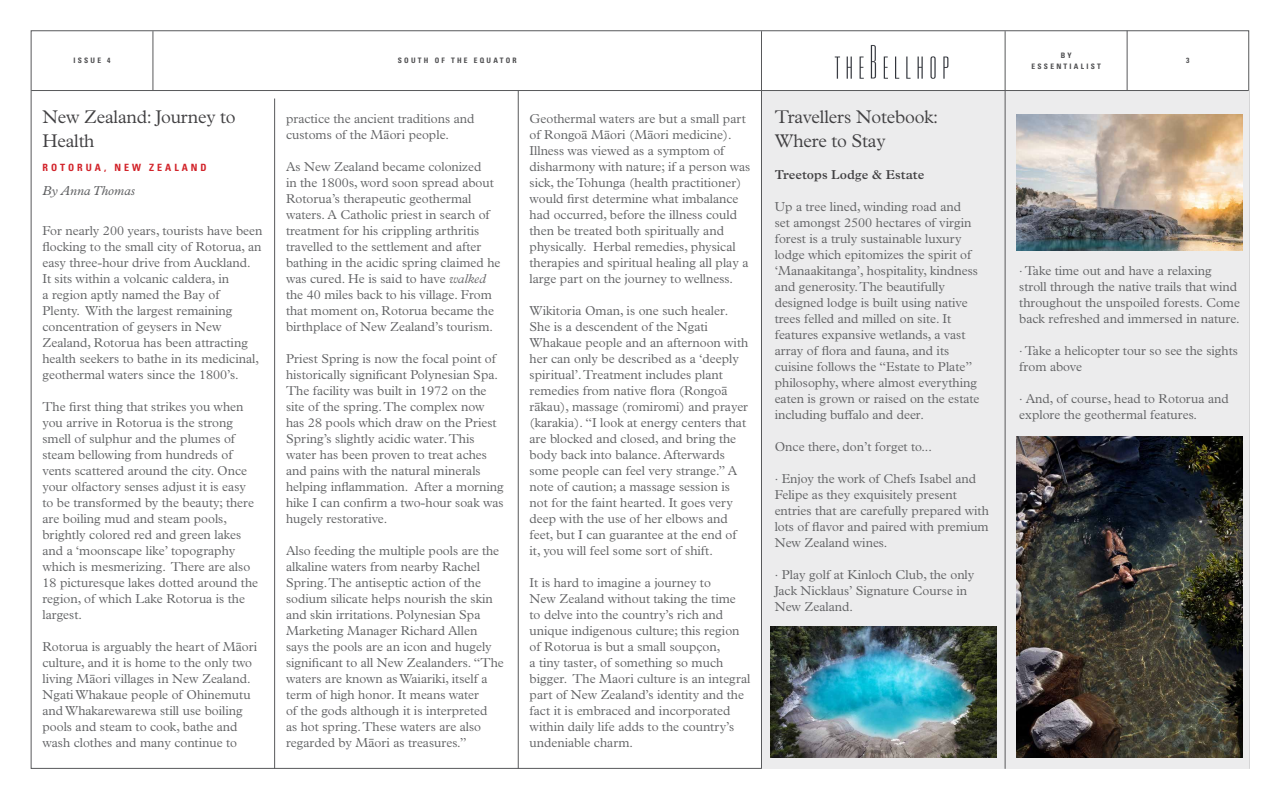
<style>
.page{position:relative;width:1280px;height:800px;background:#fff}
.page>*{position:absolute;margin:0;border:0;box-sizing:border-box;transform-origin:0 0}
.t1{font:300 18.5px/24px "Plantin MT Pro";letter-spacing:-.01em;color:#414042}
.t2{font:300 13px/16px "Plantin MT Pro";color:#606163}
.t3{font:600 13px "Plantin MT Pro";color:#414042}
.t4{font:italic 13px "Plantin MT Pro";color:#606163}
.t5{font:700 condensed 10px "Univers LT Std";letter-spacing:.3em;color:#d2232a}
.t6{font:700 condensed 7.5px/11px "Univers LT Std";letter-spacing:.3em;color:#4d4d4f;text-align:center}
.s1{font-style:italic}
</style>
<div class="page">
<div style="left:761px;top:90px;width:488px;height:679px;background:#ececed"></div>
<hr style="left:518px;top:91px;width:1px;height:678px;background:#58595b">
<hr style="left:1127px;top:31px;width:1px;height:59px;background:#58595b">
<hr style="left:153px;top:31px;width:1px;height:60px;background:#58595b">
<hr style="left:275px;top:99px;width:1px;height:670px;background:#58595b">
<hr style="left:1005px;top:31px;width:1px;height:738px;background:#58595b">
<hr style="left:761px;top:31px;width:1px;height:738px;background:#58595b">
<img style="left:1017px;top:115px;width:226px;height:136px">
<hr style="left:31px;top:90px;width:1218px;height:1px;background:#58595b">
<img style="left:834px;top:45px;width:115px;height:34px">
<img style="left:1017px;top:436px;width:226px;height:321px">
<img style="left:770px;top:627px;width:227px;height:130px">
<p class="t6" style="left:73px;top:55px;width:39px">ISSUE 4</p>
<p class="t6" style="left:398px;top:55px;width:120px">SOUTH OF THE EQUATOR</p>
<p class="t6" style="left:1032px;top:49px;width:71px">B Y<br>ESSENTIALIST</p>
<p class="t6" style="left:1186px;top:55px;width:5px">3</p>
<h1 class="t1" style="left:42px;top:104px;width:195px">New Zealand: Journey to<br>Health</h1>
<p class="t5" style="left:42px;top:161px;width:166px">ROTORUA, NEW ZEALAND</p>
<p class="t4" style="left:42px;top:183px;width:94px">By Anna Thomas</p>
<p class="t2" style="left:42px;top:222px;width:222px">For nearly 200 years, tourists have been flocking to the small city of Rotorua, an easy three-hour drive from Auckland.<br>It sits within a volcanic caldera, in<br>a region aptly named the Bay of<br>Plenty. With the largest remaining concentration of geysers in New Zealand, Rotorua has been attracting health seekers to bathe in its medicinal, geothermal waters since the 1800’s.</p>
<p class="t2" style="left:42px;top:398px;width:217px">The first thing that strikes you when you arrive in Rotorua is the strong smell of sulphur and the plumes of steam bellowing from hundreds of vents scattered around the city. Once your olfactory senses adjust it is easy to be transformed by the beauty; there are boiling mud and steam pools, brightly colored red and green lakes and a ‘moonscape like’ topography which is mesmerizing. There are also 18 picturesque lakes dotted around the region, of which Lake Rotorua is the largest.</p>
<p class="t2" style="left:42px;top:638px;width:216px">Rotorua is arguably the heart of Māori culture, and it is home to the only two living Māori villages in New Zealand.<br>Ngati Whakaue people of Ohinemutu and Whakarewarewa still use boiling pools and steam to cook, bathe and wash clothes and many continue to</p>
<p class="t2" style="left:286px;top:110px;width:190px">practice the ancient traditions and customs of the Māori people.</p>
<p class="t2" style="left:286px;top:158px;width:216px">As New Zealand became colonized<br>in the 1800s, word soon spread about Rotorua’s therapeutic geothermal waters. A Catholic priest in search of treatment for his crippling arthritis travelled to the settlement and after bathing in the acidic spring claimed he was cured. He is said to have <span class="s1">walked </span>the 40 miles back to his village. From that moment on, Rotorua became the birthplace of New Zealand’s tourism.</p>
<p class="t2" style="left:286px;top:350px;width:219px">Priest Spring is now the focal point of historically significant Polynesian Spa.<br>The facility was built in 1972 on the site of the spring. The complex now has 28 pools which draw on the Priest Spring’s slightly acidic water. This water has been proven to treat aches and pains with the natural minerals helping inflammation. After a morning hike I can confirm a two-hour soak was hugely restorative.</p>
<p class="t2" style="left:286px;top:542px;width:219px">Also feeding the multiple pools are the alkaline waters from nearby Rachel Spring. The antiseptic action of the sodium silicate helps nourish the skin and skin irritations. Polynesian Spa Marketing Manager Richard Allen<br>says the pools are an icon and hugely significant to all New Zealanders. “The waters are known as Waiariki, itself a term of high honor. It means water<br>of the gods although it is interpreted<br>as hot spring. These waters are also regarded by Māori as treasures.”</p>
<p class="t2" style="left:530px;top:110px;width:222px">Geothermal waters are but a small part of Rongoā Māori (Māori medicine).<br>Illness was viewed as a symptom of disharmony with nature; if a person was sick, the Tohunga (health practitioner) would first determine what imbalance had occurred, before the illness could then be treated both spiritually and physically. Herbal remedies, physical therapies and spiritual healing all play a large part on the journey to wellness.</p>
<p class="t2" style="left:530px;top:302px;width:220px">Wikitoria Oman, is one such healer.<br>She is a descendent of the Ngati Whakaue people and an afternoon with her can only be described as a ‘deeply spiritual’. Treatment includes plant remedies from native flora (Rongoā rākau), massage (romiromi) and prayer (karakia). “I look at energy centers that are blocked and closed, and bring the body back into balance. Afterwards some people can feel very strange.” A note of caution; a massage session is not for the faint hearted. It goes very deep with the use of her elbows and feet, but I can guarantee at the end of it, you will feel some sort of shift.</p>
<p class="t2" style="left:530px;top:574px;width:222px">It is hard to imagine a journey to<br>New Zealand without taking the time<br>to delve into the country’s rich and unique indigenous culture; this region of Rotorua is but a small soupçon,<br>a tiny taster, of something so much bigger. The Maori culture is an integral part of New Zealand’s identity and the fact it is embraced and incorporated within daily life adds to the country’s undeniable charm.</p>
<h1 class="t1" style="left:775px;top:104px;width:165px">Travellers Notebook:<br>Where to Stay</h1>
<p class="t3" style="left:775px;top:166px;width:151px">Treetops Lodge &amp; Estate</p>
<p class="t2" style="left:775px;top:198px;width:206px">Up a tree lined, winding road and set amongst 2500 hectares of virgin forest is a truly sustainable luxury lodge which epitomizes the spirit of ‘Manaakitanga’, hospitality, kindness and generosity. The beautifully designed lodge is built using native trees felled and milled on site. It features expansive wetlands, a vast array of flora and fauna, and its cuisine follows the “Estate to Plate” philosophy, where almost everything eaten is grown or raised on the estate including buffalo and deer.</p>
<p class="t2" style="left:775px;top:438px;width:159px">Once there, don’t forget to...</p>
<p class="t2" style="left:775px;top:470px;width:216px">· Enjoy the work of Chefs Isabel and Felipe as they exquisitely present entries that are carefully prepared with lots of flavor and paired with premium New Zealand wines.</p>
<p class="t2" style="left:775px;top:566px;width:201px">· Play golf at Kinloch Club, the only<br>Jack Nicklaus’ Signature Course in<br>New Zealand.</p>
<p class="t2" style="left:1019px;top:262px;width:222px">· Take time out and have a relaxing stroll through the native trails that wind throughout the unspoiled forests. Come back refreshed and immersed in nature.</p>
<p class="t2" style="left:1019px;top:342px;width:220px">· Take a helicopter tour so see the sights from above</p>
<p class="t2" style="left:1019px;top:390px;width:211px">· And, of course, head to Rotorua and explore the geothermal features.</p>
</div>
